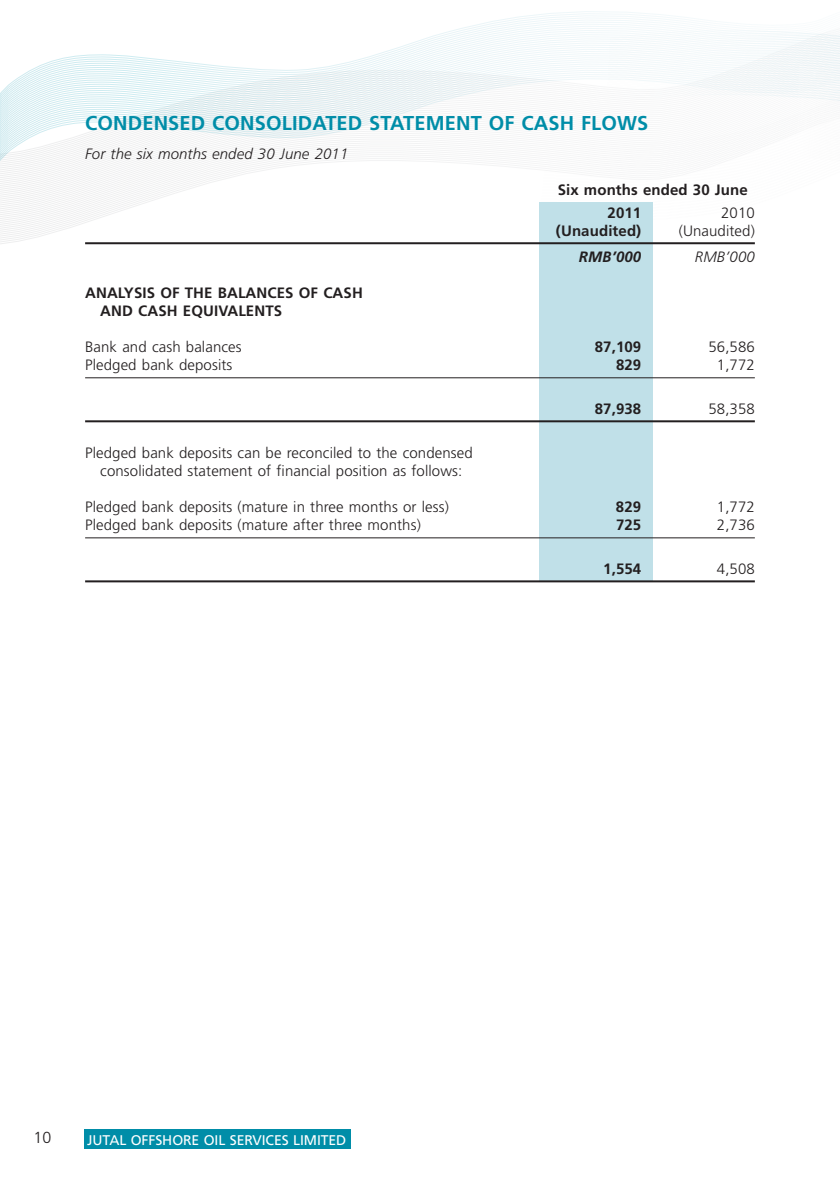
<style>
.page{position:relative;width:840px;height:1191px;background:#fff}
.page>*{position:absolute;margin:0;border:0;box-sizing:border-box;transform-origin:0 0}
.t1{font:700 20px "Frutiger LT Std";letter-spacing:.005em;color:#008da8}
.t2{font:300 16px "Frutiger LT Std";color:#231f20}
.t3{font:300 15px/18px "Frutiger LT Std";letter-spacing:.005em;color:#231f20;text-align:center}
.t4{font:700 15px/22.8px "Frutiger LT Std";letter-spacing:.005em;color:#231f20}
.t5{font:italic 300 15px "Frutiger LT Std";letter-spacing:.005em;color:#231f20}
.t6{font:italic 700 15px "Frutiger LT Std";letter-spacing:.005em;color:#231f20}
.t7{font:14px "Frutiger LT Std";letter-spacing:-.01em;color:#fff}
.s1{font-weight:300}
</style>
<div class="page">
<div style="left:84px;top:1129px;width:266px;height:19px;background:#008da8"></div>
<svg style="left:0;top:12px;width:571px;height:228px"></svg>
<svg style="left:571px;top:11px;width:269px;height:236px"></svg>
<div style="left:539px;top:202px;width:113px;height:380px;background:#c0e0e8"></div>
<hr style="left:85px;top:242px;width:669px;height:2px;background:#231f20">
<hr style="left:85px;top:377px;width:669px;height:1px;background:#231f20">
<hr style="left:85px;top:420px;width:669px;height:2px;background:#231f20">
<hr style="left:85px;top:537px;width:669px;height:1px;background:#231f20">
<hr style="left:85px;top:580px;width:669px;height:2px;background:#231f20">
<h1 class="t1" style="left:85px;top:111px;width:564px">CONDENSED CONSOLIDATED STATEMENT OF CASH FLOWS</h1>
<p class="t5" style="left:85px;top:146px;width:264px">For the six months ended 30 June 2011</p>
<p class="t4" style="left:607px;top:179px;width:142px;text-indent:-50px">Six months ended 30 June<br>2011</p>
<p class="t3" style="left:720px;top:204px;width:35px">201 0</p>
<p class="t4" style="left:555px;top:220px;width:87px">(Unaudited)</p>
<p class="t3" style="left:678px;top:222px;width:78px">(Unaudited)</p>
<p class="t6" style="left:578px;top:248px;width:64px">RMB’000</p>
<p class="t5" style="left:694px;top:248px;width:61px">RMB’000</p>
<p class="t4" style="left:100px;top:284px;width:264px;line-height:18px;text-indent:-15px">ANALYSIS OF THE BALANCES OF CASH<br>AND CASH EQUIVALENTS</p>
<p class="t3" style="left:85px;top:338px;width:158px">Bank and cash balances</p>
<p class="t4" style="left:594px;top:336px;width:48px">87,109</p>
<p class="t3" style="left:708px;top:338px;width:48px">56,586</p>
<p class="t3" style="left:85px;top:356px;width:149px">Pledged bank deposits</p>
<p class="t4" style="left:615px;top:354px;width:54px">829 <span class="s1">1</span></p>
<p class="t3" style="left:725px;top:356px;width:31px">,772</p>
<p class="t4" style="left:594px;top:398px;width:48px">87,938</p>
<p class="t3" style="left:708px;top:400px;width:48px">58,358</p>
<p class="t3" style="left:85px;top:444px;width:389px">Pledged bank deposits can be reconciled to the condensed consolidated statement of financial position as follows:</p>
<p class="t3" style="left:85px;top:498px;width:365px">Pledged bank deposits (mature in three months or less)</p>
<p class="t4" style="left:615px;top:496px;width:69px">829 <span class="s1">1</span></p>
<p class="t3" style="left:725px;top:498px;width:31px">,772</p>
<p class="t3" style="left:85px;top:516px;width:337px">Pledged bank deposits (mature after three months)</p>
<p class="t4" style="left:615px;top:514px;width:27px">725</p>
<p class="t3" style="left:716px;top:516px;width:39px">2,736</p>
<p class="t4" style="left:603px;top:558px;width:39px">1,554</p>
<p class="t3" style="left:716px;top:560px;width:39px">4,508</p>
<p class="t2" style="left:34px;top:1128px;width:19px">1 0</p>
<p class="t7" style="left:87px;top:1132px;width:260px">JUTAL OFFSHORE OIL SERVICES LIMITED</p>
</div>
